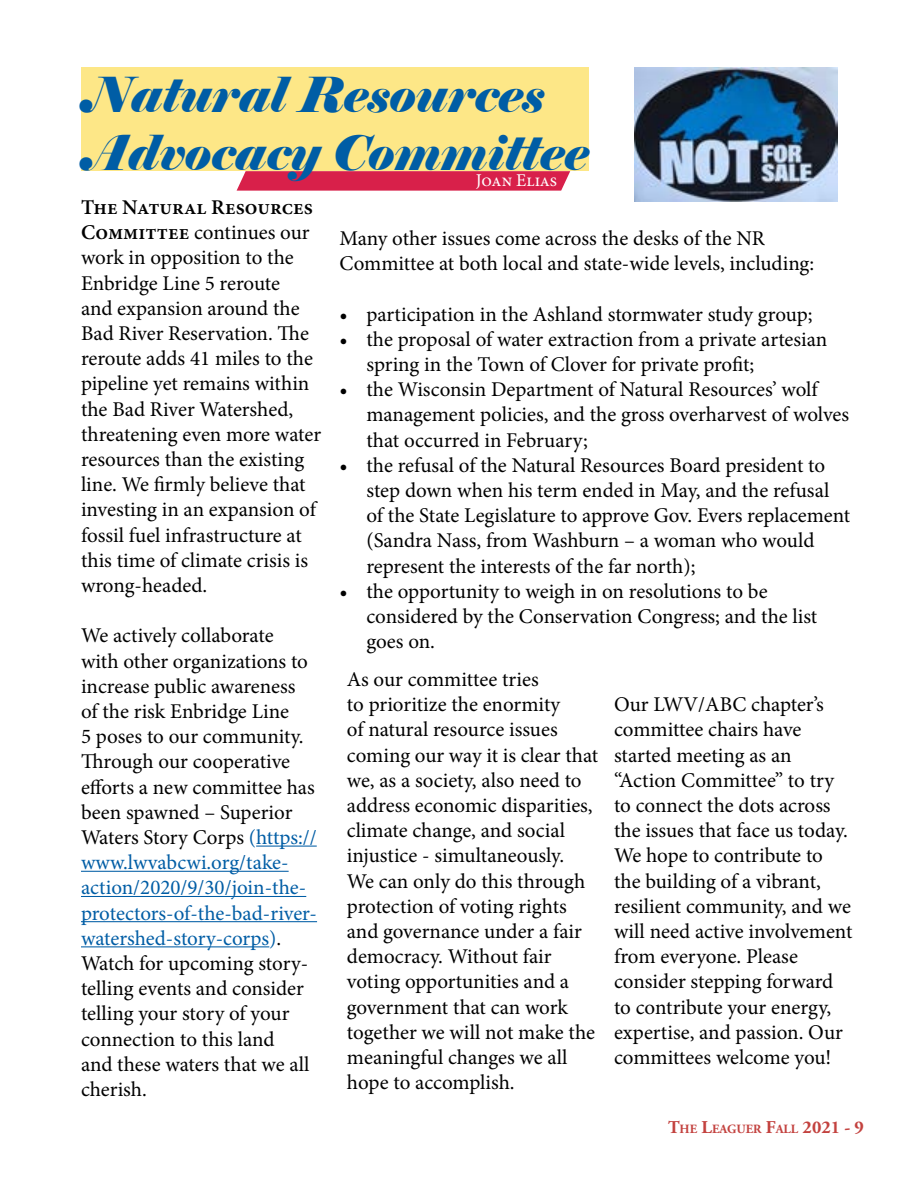
<style>
.page{position:relative;width:918px;height:1188px;background:#fff}
.page>*{position:absolute;margin:0;border:0;box-sizing:border-box;transform-origin:0 0}
.t1{font:italic 48px/57.6px "Elephant";color:#005da5}
.t2{font:21px/25.2px "Minion Pro";color:#000}
.t3{font:18px "Minion Pro";letter-spacing:-.01em;color:#fff}
.t4{font:700 12.6px "Adobe Garamond Pro";color:#c3423f}
.s1{font-weight:600}
.s2{color:#005da5}
.s3{font-size:18px}
</style>
<div class="page">
<hr style="left:256px;top:846px;width:61px;height:1px;background:#005da5">
<hr style="left:81px;top:871px;width:208px;height:1px;background:#005da5">
<hr style="left:81px;top:896px;width:225px;height:1px;background:#005da5">
<hr style="left:81px;top:921px;width:236px;height:1px;background:#005da5">
<hr style="left:81px;top:946px;width:188px;height:1px;background:#005da5">
<svg style="left:237px;top:171px;width:333px;height:20px;background:#d92b53"></svg>
<div style="left:81px;top:68px;width:508px;height:103px;background:#fde787"></div>
<img style="left:634px;top:68px;width:203px;height:134px">
<h1 class="t1" style="left:81px;top:67px;width:509px">Natural Resources<br>Advocacy Committee</h1>
<p class="t3" style="left:476px;top:168px;width:83px">Joan Elias</p>
<p class="t2" style="left:81px;top:195px;width:242px"><span class="s1">The Natural Resources<br>Committee</span> continues our work in opposition to the<br>Enbridge Line 5 reroute<br>and expansion around the<br>Bad River Reservation. The reroute adds 41 miles to the pipeline yet remains within the Bad River Watershed, threatening even more water resources than the existing line. We firmly believe that investing in an expansion of fossil fuel infrastructure at this time of climate crisis is wrong-headed.</p>
<p class="t2" style="left:81px;top:623px;width:238px">We actively collaborate<br>with other organizations to increase public awareness of the risk Enbridge Line<br>5 poses to our community.<br>Through our cooperative efforts a new committee has been spawned – Superior<br>Waters Story Corps <span class="s2">(https:// www.lwvabcwi.org/take&shy;action/2020/9/30/join-the&shy;protectors-of-the-bad-river&shy;watershed-story-corps)</span>.<br>Watch for upcoming story&shy;telling events and consider telling your story of your connection to this land<br>and these waters that we all cherish.</p>
<p class="t2" style="left:339px;top:226px;width:476px">Many other issues come across the desks of the NR<br>Committee at both local and state-wide levels, including:</p>
<p class="t2" style="left:339px;top:301px;width:475px">• participation in the Ashland stormwater study group;</p>
<p class="t2" style="left:366px;top:327px;width:463px;text-indent:-27px">• the proposal of water extraction from a private artesian spring in the Town of Clover for private profit;</p>
<p class="t2" style="left:366px;top:377px;width:484px;text-indent:-27px">• the Wisconsin Department of Natural Resources’ wolf management policies, and the gross overharvest of wolves that occurred in February;</p>
<p class="t2" style="left:366px;top:453px;width:485px;text-indent:-27px">• the refusal of the Natural Resources Board president to step down when his term ended in May, and the refusal of the State Legislature to approve Gov. Evers replacement (Sandra Nass, from Washburn – a woman who would represent the interests of the far north);</p>
<p class="t2" style="left:366px;top:579px;width:452px;text-indent:-27px">• the opportunity to weigh in on resolutions to be considered by the Conservation Congress; and the list goes on.</p>
<p class="t2" style="left:347px;top:667px;width:253px">As our committee tries<br>to prioritize the enormity<br>of natural resource issues coming our way it is clear that we, as a society, also need to address economic disparities, climate change, and social injustice - simultaneously.<br>We can only do this through protection of voting rights and governance under a fair democracy. Without fair voting opportunities and a government that can work together we will not make the meaningful changes we all hope to accomplish.</p>
<p class="t2" style="left:614px;top:692px;width:240px">Our LWV/ABC chapter’s committee chairs have started meeting as an “Action Committee” to try to connect the dots across the issues that face us today.<br>We hope to contribute to the building of a vibrant, resilient community, and we will need active involvement from everyone. Please consider stepping forward to contribute your energy, expertise, and passion. Our committees welcome you!</p>
<p class="t4" style="left:668px;top:1121px;width:197px"><span class="s3">T</span>HE <span class="s3">L</span>EAGUER <span class="s3">F</span>ALL <span class="s3">2021 - 9</span></p>
</div>
